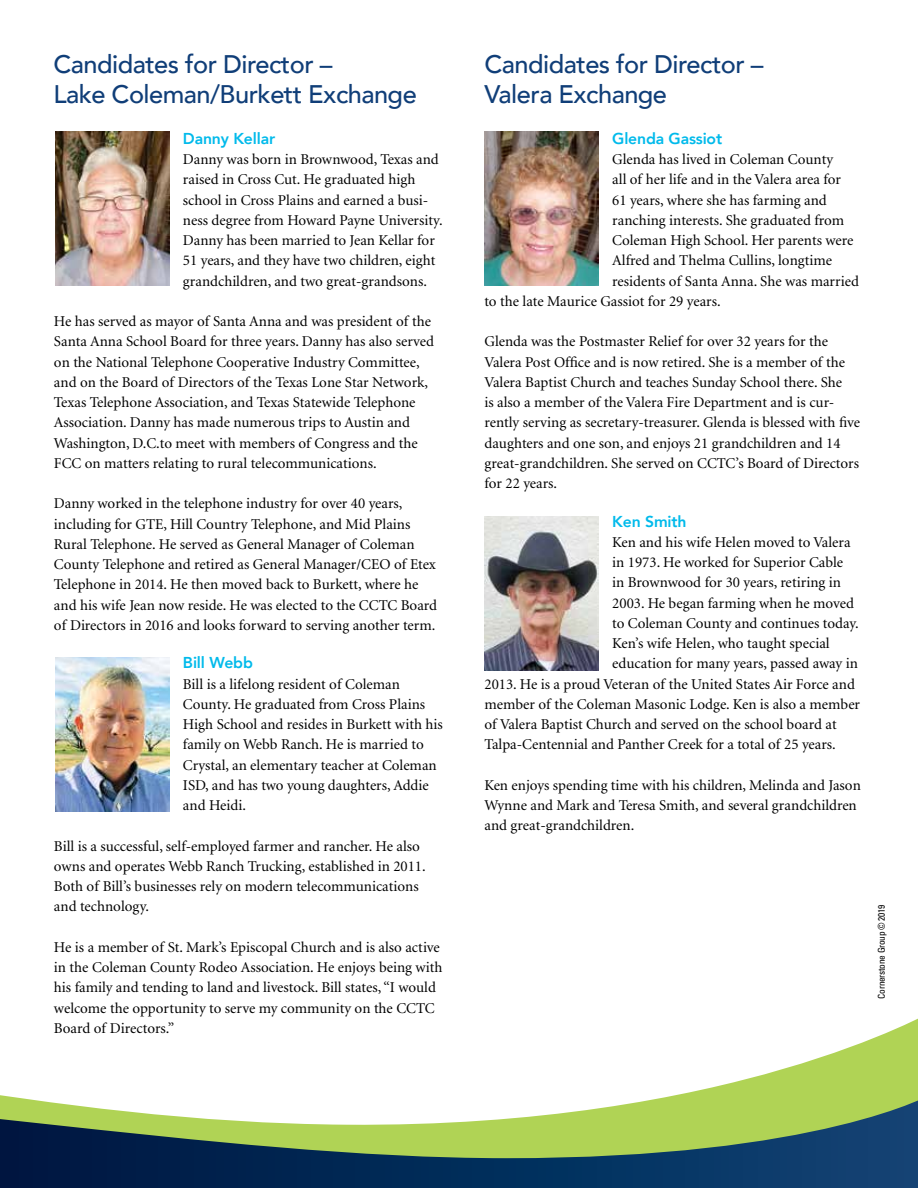
<style>
.page{position:relative;width:918px;height:1188px;background:#fff}
.page>*{position:absolute;margin:0;border:0;box-sizing:border-box;transform-origin:0 0}
.t1{font:500 25.35px/30px "Avenir";letter-spacing:-.02em;color:#103e78}
.t2{font:800 15.75px "Avenir";letter-spacing:-.01em;color:#01baeb}
.t3{font:15px/20.2px "Minion";color:#000}
.t4{font:condensed 9.3px "Univers";letter-spacing:-.03em;color:#000}
</style>
<div class="page">
<svg style="left:0;top:1158px;width:918px;height:30px;background:#042c59"></svg>
<img style="left:55px;top:132px;width:114px;height:154px">
<img style="left:55px;top:657px;width:114px;height:154px">
<img style="left:484px;top:516px;width:115px;height:154px">
<img style="left:484px;top:132px;width:115px;height:154px">
<svg style="left:0;top:1018px;width:918px;height:140px"></svg>
<h1 class="t1" style="left:53px;top:47px;width:365px">Candidates for Director –<br>Lake Coleman/Burkett Exchange</h1>
<p class="t2" style="left:183px;top:124px;width:94px">Danny Kellar</p>
<p class="t3" style="left:183px;top:150px;width:261px">Danny was born in Brownwood, Texas and raised in Cross Cut. He graduated high school in Cross Plains and earned a busi&shy;ness degree from Howard Payne University.<br>Danny has been married to Jean Kellar for 51 years, and they have two children, eight grandchildren, and two great-grandsons.</p>
<p class="t3" style="left:54px;top:312px;width:382px">He has served as mayor of Santa Anna and was president of the Santa Anna School Board for three years. Danny has also served on the National Telephone Cooperative Industry Committee, and on the Board of Directors of the Texas Lone Star Network, Texas Telephone Association, and Texas Statewide Telephone Association. Danny has made numerous trips to Austin and Washington, D.C.to meet with members of Congress and the FCC on matters relating to rural telecommunications.</p>
<p class="t3" style="left:54px;top:494px;width:385px">Danny worked in the telephone industry for over 40 years, including for GTE, Hill Country Telephone, and Mid Plains Rural Telephone. He served as General Manager of Coleman County Telephone and retired as General Manager/CEO of Etex Telephone in 2014. He then moved back to Burkett, where he and his wife Jean now reside. He was elected to the CCTC Board of Directors in 2016 and looks forward to serving another term.</p>
<p class="t2" style="left:183px;top:649px;width:71px">Bill Webb</p>
<p class="t3" style="left:183px;top:674px;width:261px">Bill is a lifelong resident of Coleman County. He graduated from Cross Plains High School and resides in Burkett with his family on Webb Ranch. He is married to Crystal, an elementary teacher at Coleman ISD, and has two young daughters, Addie and Heidi.</p>
<p class="t3" style="left:54px;top:836px;width:373px">Bill is a successful, self-employed farmer and rancher. He also owns and operates Webb Ranch Trucking, established in 2011.<br>Both of Bill’s businesses rely on modern telecommunications and technology.</p>
<p class="t3" style="left:54px;top:938px;width:390px">He is a member of St. Mark’s Episcopal Church and is also active in the Coleman County Rodeo Association. He enjoys being with his family and tending to land and livestock. Bill states, “I would welcome the opportunity to serve my community on the CCTC Board of Directors.”</p>
<h1 class="t1" style="left:484px;top:47px;width:281px">Candidates for Director –<br>Valera Exchange</h1>
<p class="t2" style="left:612px;top:124px;width:111px">Glenda Gassiot</p>
<p class="t3" style="left:612px;top:150px;width:222px">Glenda has lived in Coleman County</p>
<p class="t3" style="left:612px;top:170px;width:230px">all of her life and in the Valera area for</p>
<p class="t3" style="left:612px;top:190px;width:216px">61 years, where she has farming and</p>
<p class="t3" style="left:612px;top:210px;width:234px">ranching interests. She graduated from</p>
<p class="t3" style="left:612px;top:231px;width:243px">Coleman High School. Her parents were</p>
<p class="t3" style="left:612px;top:251px;width:221px">Alfred and Thelma Cullins, longtime</p>
<p class="t3" style="left:612px;top:271px;width:248px">residents of Santa Anna. She was married</p>
<p class="t3" style="left:484px;top:291px;width:238px">to the late Maurice Gassiot for 29 years.</p>
<p class="t3" style="left:484px;top:332px;width:377px">Glenda was the Postmaster Relief for over 32 years for the Valera Post Office and is now retired. She is a member of the Valera Baptist Church and teaches Sunday School there. She<br>is also a member of the Valera Fire Department and is cur&shy;rently serving as secretary-treasurer. Glenda is blessed with five daughters and one son, and enjoys 21 grandchildren and 14 great-grandchildren. She served on CCTC’s Board of Directors for 22 years.</p>
<p class="t2" style="left:612px;top:507px;width:76px">Ken Smith</p>
<p class="t3" style="left:612px;top:533px;width:240px">Ken and his wife Helen moved to Valera</p>
<p class="t3" style="left:612px;top:553px;width:232px">in 1973. He worked for Superior Cable</p>
<p class="t3" style="left:612px;top:573px;width:230px">in Brownwood for 30 years, retiring in</p>
<p class="t3" style="left:612px;top:593px;width:243px">2003. He began farming when he moved</p>
<p class="t3" style="left:612px;top:614px;width:248px">to Coleman County and continues today.</p>
<p class="t3" style="left:612px;top:634px;width:219px">Ken’s wife Helen, who taught special</p>
<p class="t3" style="left:612px;top:654px;width:247px">education for many years, passed away in</p>
<p class="t3" style="left:484px;top:674px;width:372px">2013. He is a proud Veteran of the United States Air Force and</p>
<p class="t3" style="left:484px;top:695px;width:377px">member of the Coleman Masonic Lodge. Ken is also a member</p>
<p class="t3" style="left:484px;top:715px;width:354px">of Valera Baptist Church and served on the school board at</p>
<p class="t3" style="left:484px;top:735px;width:353px">Talpa-Centennial and Panther Creek for a total of 25 years.</p>
<p class="t3" style="left:484px;top:776px;width:378px">Ken enjoys spending time with his children, Melinda and Jason<br>Wynne and Mark and Teresa Smith, and several grandchildren and great-grandchildren.</p>
<p class="t4" style="left:876px;top:999px;width:95px;rotate:-90deg">Cornerstone Group © 2019</p>
</div>
